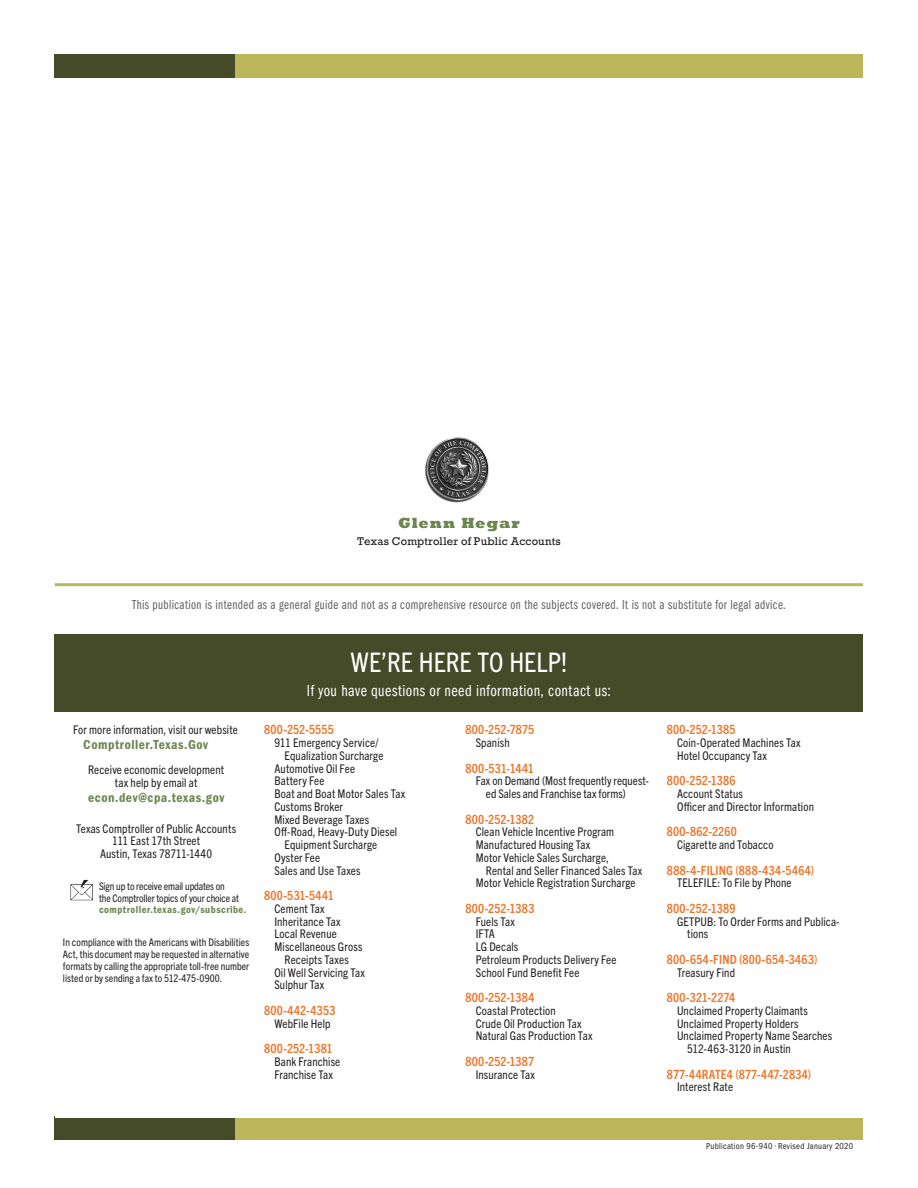
<style>
.page{position:relative;width:918px;height:1188px;background:#fff}
.page>*{position:absolute;margin:0;border:0;box-sizing:border-box;transform-origin:0 0}
.t1{font:condensed 27px "Trade Gothic Next LT Pro";letter-spacing:-.005em;color:#fff}
.t2{font:16.5px "Franklin Gothic LT Pro Bk Cm";letter-spacing:.025em;color:#fff}
.t3{font:800 15px "Rockwell Std";letter-spacing:.055em;color:#6d8550}
.t4{font:13.5px "Franklin Gothic LT Pro Bk Cm";letter-spacing:.03em;color:#5d5e5e;scale:.95 1}
.t5{font:13.5px "Franklin Gothic LT Pro Cn Dm";letter-spacing:.04em;color:#6d8550}
.t6{font:700 condensed 12.75px "Trade Gothic Next LT Pro";letter-spacing:.02em;color:#ec772d}
.t7{font:condensed 12px/12.8px "Trade Gothic Next LT Pro";letter-spacing:.01em;color:#231f20}
.t8{font:condensed 10.5px/12px "Trade Gothic Next LT Pro";letter-spacing:-.01em;color:#231f20}
.t9{font:10.5px "Rockwell";letter-spacing:.02em;color:#231f20}
.t10{font:10.5px "Franklin Gothic LT Pro Cn Dm";letter-spacing:.05em;color:#6d8550}
.t11{font:condensed 9px "Franklin Gothic LT Pro";letter-spacing:.03em;color:#231f20;scale:.95 1}
.s1{color:#454b28}
</style>
<div class="page">
<div style="left:229px;top:1116px;width:634px;height:23px;background:#bbb659"></div>
<div style="left:229px;top:54px;width:634px;height:23px;background:#bbb659"></div>
<div style="left:55px;top:1116px;width:180px;height:23px;background:#454b28"></div>
<div style="left:55px;top:54px;width:180px;height:23px;background:#454b28"></div>
<div style="left:55px;top:712px;width:808px;height:405px;background:#fff"></div>
<div style="left:55px;top:634px;width:808px;height:78px;background:#454b28"></div>
<hr style="left:55px;top:583px;width:808px;height:3px;background:#bbb659">
<img style="left:425px;top:437px;width:64px;height:66px">
<svg style="left:70px;top:879px;width:23px;height:22px"></svg>
<p class="t3" style="left:398px;top:514px;width:123px">Glenn Hegar</p>
<p class="t9" style="left:357px;top:535px;width:205px">Texas Comptroller of Public Accounts</p>
<p class="t4" style="left:132px;top:597px;width:690px">This publication is intended as a general guide and not as a comprehensive resource on the subjects covered. It is not a substitute for legal advice.</p>
<p class="t7" style="left:73px;top:722px;width:166px">For more information, visit our website</p>
<p class="t5" style="left:83px;top:737px;width:126px">Comptroller.Texas.Gov</p>
<p class="t7" style="left:88px;top:763px;width:138px;text-align:center">Receive economic development tax help by email at</p>
<p class="t5" style="left:88px;top:790px;width:138px">econ.dev@cpa.texas.gov</p>
<p class="t7" style="left:76px;top:821px;width:161px;text-align:center">Texas Comptroller of Public Accounts<br>111 East 17th Street<br>Austin, Texas 78711-1440</p>
<p class="t8" style="left:99px;top:880px;width:142px;line-height:11.2px">Sign up to receive email updates on the Comptroller topics of your choice at</p>
<p class="t10" style="left:99px;top:903px;width:149px">comptroller.texas.gov/subscribe.</p>
<p class="t8" style="left:63px;top:936px;width:188px;text-align:justify">In compliance with the Americans with Disabilities Act, this document may be requested in alternative formats by calling the appropriate toll-free number listed or by sending a fax to 512-475-0900.</p>
<h1 class="t1" style="left:351px;top:643px;width:218px">WE’RE HERE TO HELP!</h1>
<h2 class="t2" style="left:307px;top:681px;width:306px">If you have questions or need information, contact us:</h2>
<p class="t6" style="left:264px;top:721px;width:71px">800-252-5555</p>
<p class="t7" style="left:274px;top:736px;width:106px">911 Emergency Service/</p>
<p class="t7" style="left:285px;top:748px;width:100px">Equalization Surcharge</p>
<p class="t7" style="left:274px;top:761px;width:82px">Automotive Oil Fee</p>
<p class="t7" style="left:274px;top:774px;width:52px">Battery Fee</p>
<p class="t7" style="left:274px;top:787px;width:132px">Boat and Boat Motor Sales Tax</p>
<p class="t7" style="left:274px;top:799px;width:70px">Customs Broker</p>
<p class="t7" style="left:274px;top:812px;width:96px">Mixed Beverage Taxes</p>
<p class="t7" style="left:274px;top:825px;width:124px">Of-Road, Heavy-Duty Diesel</p>
<p class="t7" style="left:285px;top:838px;width:94px">Equipment Surcharge</p>
<p class="t7" style="left:274px;top:850px;width:47px">Oyster Fee</p>
<p class="t7" style="left:274px;top:863px;width:88px">Sales and Use Taxes</p>
<p class="t6" style="left:264px;top:887px;width:71px">800-531-5441</p>
<p class="t7" style="left:274px;top:901px;width:52px">Cement Tax</p>
<p class="t7" style="left:274px;top:914px;width:68px">Inheritance Tax</p>
<p class="t7" style="left:274px;top:927px;width:64px">Local Revenue</p>
<p class="t7" style="left:274px;top:940px;width:90px">Miscellaneous Gross</p>
<p class="t7" style="left:285px;top:952px;width:66px">Receipts Taxes</p>
<p class="t7" style="left:274px;top:965px;width:92px">Oil Well Servicing Tax</p>
<p class="t7" style="left:274px;top:978px;width:51px">Sulphur Tax</p>
<p class="t6" style="left:264px;top:1001px;width:73px">800-442-4353</p>
<p class="t7" style="left:274px;top:1016px;width:58px">WebFile Help</p>
<p class="t6" style="left:264px;top:1040px;width:70px">800-252-1381</p>
<p class="t7" style="left:274px;top:1054px;width:67px">Bank Franchise<br>Franchise Tax</p>
<p class="t6" style="left:466px;top:721px;width:70px">800-252-7875</p>
<p class="t7" style="left:476px;top:736px;width:35px">Spanish</p>
<p class="t6" style="left:466px;top:759px;width:70px">800-531-1441</p>
<p class="t7" style="left:486px;top:774px;width:165px;text-indent:-10px">Fax on Demand (Most frequently request&shy;ed Sales and Franchise tax forms)</p>
<p class="t6" style="left:466px;top:810px;width:70px">800-252-1382</p>
<p class="t7" style="left:476px;top:825px;width:140px">Clean Vehicle Incentive Program</p>
<p class="t7" style="left:476px;top:838px;width:116px">Manufactured Housing Tax</p>
<p class="t7" style="left:476px;top:850px;width:135px">Motor Vehicle Sales Surcharge,</p>
<p class="t7" style="left:486px;top:863px;width:158px">Rental and Seller Financed Sales Tax</p>
<p class="t7" style="left:476px;top:876px;width:161px">Motor Vehicle Registration Surcharge</p>
<p class="t6" style="left:466px;top:899px;width:70px">800-252-1383</p>
<p class="t7" style="left:476px;top:914px;width:142px">Fuels Tax<br>IFTA<br>LG Decals<br>Petroleum Products Delivery Fee<br>School Fund Beneft Fee</p>
<p class="t6" style="left:466px;top:989px;width:70px">800-252-1384</p>
<p class="t7" style="left:476px;top:1003px;width:118px">Coastal Protection<br>Crude Oil Production Tax<br>Natural Gas Production Tax</p>
<p class="t6" style="left:466px;top:1052px;width:70px">800-252-1387</p>
<p class="t7" style="left:476px;top:1067px;width:61px">Insurance Tax</p>
<p class="t6" style="left:667px;top:721px;width:70px">800-252-1385</p>
<p class="t7" style="left:677px;top:736px;width:125px">Coin-Operated Machines Tax<br>Hotel Occupancy Tax</p>
<p class="t6" style="left:667px;top:772px;width:70px">800-252-1386</p>
<p class="t7" style="left:677px;top:787px;width:138px">Account Status<br>Ofcer and Director Information</p>
<p class="t6" style="left:667px;top:823px;width:71px">800-862-2260</p>
<p class="t7" style="left:677px;top:838px;width:98px">Cigarette and Tobacco</p>
<p class="t6" style="left:667px;top:861px;width:149px">888-4-FILING (888-434-5464)</p>
<p class="t7" style="left:677px;top:876px;width:116px">TELEFILE: To File by Phone</p>
<p class="t6" style="left:667px;top:899px;width:70px">800-252-1389</p>
<p class="t7" style="left:687px;top:914px;width:154px;text-indent:-10px">GETPUB: To Order Forms and Publica&shy;tions</p>
<p class="t6" style="left:667px;top:950px;width:152px">800-654-FIND (800-654-3463)</p>
<p class="t7" style="left:677px;top:965px;width:60px">Treasury Find</p>
<p class="t6" style="left:667px;top:989px;width:70px">800-321-2274</p>
<p class="t7" style="left:677px;top:1003px;width:132px">Unclaimed Property Claimants</p>
<p class="t7" style="left:677px;top:1016px;width:123px">Unclaimed Property Holders</p>
<p class="t7" style="left:677px;top:1029px;width:157px">Unclaimed Property Name Searches</p>
<p class="t7" style="left:687px;top:1042px;width:105px">512-463-3120 in Austin</p>
<p class="t6" style="left:667px;top:1065px;width:146px">877-44RATE4 (877-447-2834)</p>
<p class="t7" style="left:677px;top:1080px;width:57px">Interest Rate</p>
<p class="t11" style="left:706px;top:1141px;width:156px">Publication 96-940 <span class="s1">•</span> Revised January 2020</p>
</div>
